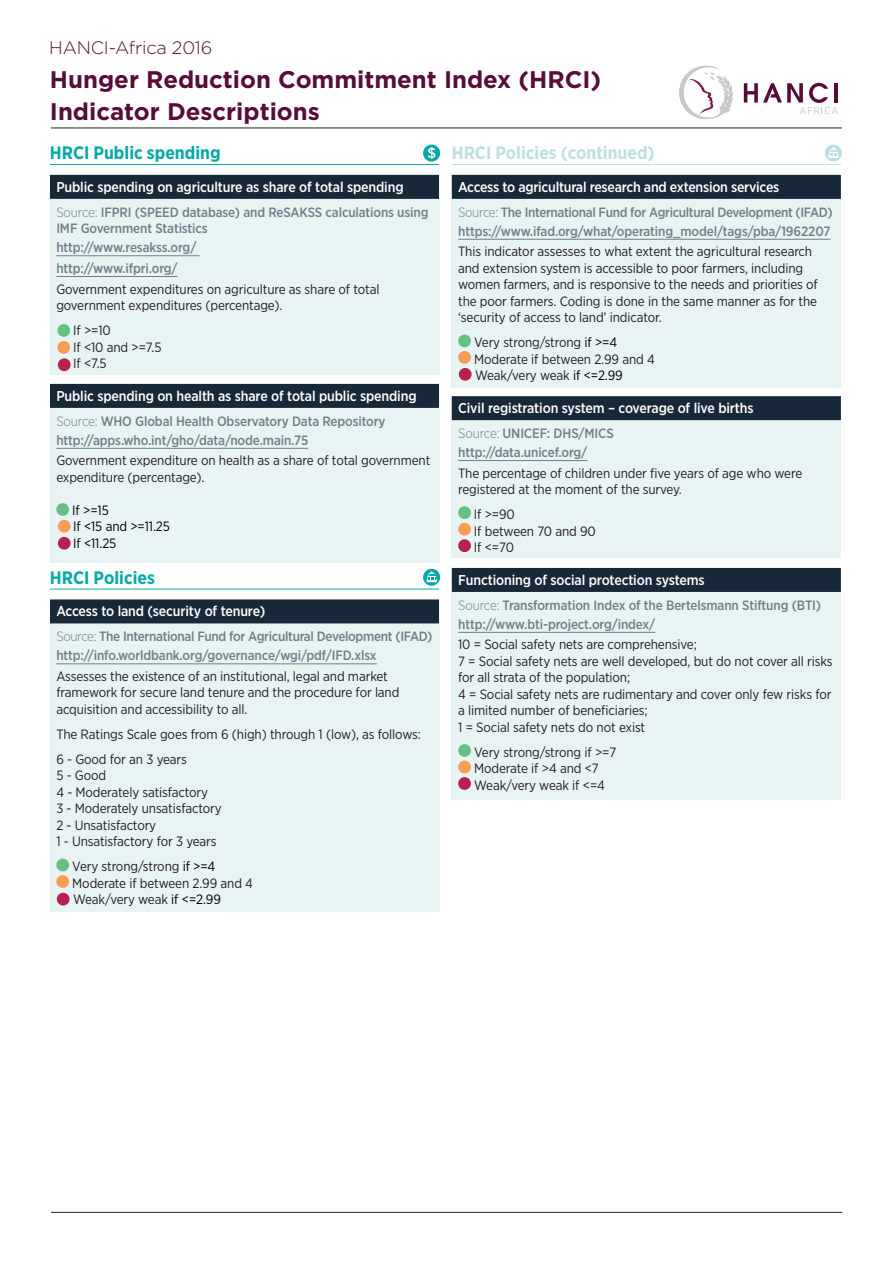
<style>
.page{position:relative;width:893px;height:1263px;background:#fff}
.page>*{position:absolute;margin:0;border:0;box-sizing:border-box;transform-origin:0 0}
.t1{font:700 24px/31.5px "Gotham";color:#570c39}
.Heading{font:700 18px "Gotham Narrow";color:#03a9a6}
.Heading-2{font:700 18px "Gotham Narrow";color:#bedfdf}
.t2{font:300 18px "Gotham";letter-spacing:-.01em;color:#570c39}
.Sub_Heading{font:500 14.25px "Gotham Narrow";letter-spacing:-.01em;color:#fff}
.Body_Copy{font:13.5px/16.5px "Gotham Narrow";letter-spacing:-.01em;color:#231f20}
.Source{font:500 13.5px/16.5px "Gotham Narrow";letter-spacing:-.01em;color:#727f8a}
.Body_Copy-2{font:13.5px/16.5px "Gotham Narrow";letter-spacing:-.01em;color:#000}
.s1{font-weight:300}
.s2{color:#000}
</style>
<div class="page">
<div style="left:452px;top:590px;width:389px;height:209px;background:#e8f3f3"></div>
<div style="left:452px;top:398px;width:389px;height:160px;background:#e8f3f3"></div>
<div style="left:452px;top:198px;width:389px;height:189px;background:#e8f3f3"></div>
<div style="left:50px;top:622px;width:389px;height:289px;background:#e8f3f3"></div>
<div style="left:50px;top:407px;width:389px;height:156px;background:#e8f3f3"></div>
<div style="left:50px;top:198px;width:389px;height:176px;background:#e8f3f3"></div>
<hr style="left:51px;top:128px;width:791px;height:1px;background:#172938">
<hr style="left:51px;top:1212px;width:791px;height:1px;background:#172938">
<hr style="left:50px;top:164px;width:389px;height:1px;background:#03a9a6">
<div style="left:50px;top:175px;width:389px;height:24px;background:#172938"></div>
<hr style="left:56px;top:255px;width:144px;height:1px;background:#727f8a">
<hr style="left:56px;top:276px;width:122px;height:1px;background:#727f8a">
<div style="left:50px;top:384px;width:389px;height:24px;background:#172938"></div>
<hr style="left:56px;top:448px;width:252px;height:1px;background:#727f8a">
<hr style="left:50px;top:589px;width:389px;height:1px;background:#03a9a6">
<div style="left:50px;top:599px;width:389px;height:24px;background:#172938"></div>
<hr style="left:56px;top:664px;width:321px;height:1px;background:#727f8a">
<div style="left:56px;top:503px;width:13px;height:13px;background:#67c082;border-radius:50%"></div>
<div style="left:56px;top:859px;width:13px;height:12px;background:#67c082;border-radius:50%"></div>
<div style="left:56px;top:875px;width:13px;height:13px;background:#f89d53;border-radius:50%"></div>
<hr style="left:452px;top:164px;width:389px;height:1px;background:#bedfdf">
<div style="left:452px;top:175px;width:389px;height:24px;background:#172938"></div>
<hr style="left:458px;top:239px;width:372px;height:1px;background:#727f8a">
<div style="left:452px;top:396px;width:389px;height:24px;background:#172938"></div>
<hr style="left:458px;top:460px;width:129px;height:1px;background:#727f8a">
<div style="left:452px;top:568px;width:389px;height:24px;background:#172938"></div>
<hr style="left:458px;top:632px;width:197px;height:1px;background:#727f8a">
<div style="left:458px;top:334px;width:13px;height:13px;background:#67c082;border-radius:50%"></div>
<div style="left:458px;top:351px;width:13px;height:13px;background:#f89d53;border-radius:50%"></div>
<div style="left:458px;top:506px;width:13px;height:13px;background:#67c082;border-radius:50%"></div>
<div style="left:458px;top:523px;width:13px;height:13px;background:#f89d53;border-radius:50%"></div>
<div style="left:458px;top:539px;width:13px;height:13px;background:#b62150;border-radius:50%"></div>
<div style="left:458px;top:744px;width:13px;height:13px;background:#67c082;border-radius:50%"></div>
<div style="left:458px;top:761px;width:13px;height:12px;background:#f89d53;border-radius:50%"></div>
<div style="left:458px;top:777px;width:13px;height:13px;background:#b62150;border-radius:50%"></div>
<svg style="left:423px;top:145px;width:17px;height:17px"></svg>
<svg style="left:825px;top:145px;width:17px;height:17px"></svg>
<svg style="left:423px;top:569px;width:17px;height:17px"></svg>
<div style="left:57px;top:341px;width:13px;height:13px;background:#f89d53;border-radius:50%"></div>
<div style="left:58px;top:358px;width:13px;height:13px;background:#b62150;border-radius:50%"></div>
<div style="left:58px;top:520px;width:13px;height:13px;background:#f89d53;border-radius:50%"></div>
<div style="left:58px;top:537px;width:13px;height:13px;background:#b62150;border-radius:50%"></div>
<div style="left:57px;top:324px;width:13px;height:13px;background:#67c082;border-radius:50%"></div>
<div style="left:57px;top:893px;width:13px;height:12px;background:#b62150;border-radius:50%"></div>
<div style="left:459px;top:368px;width:13px;height:13px;background:#b62150;border-radius:50%"></div>
<svg style="left:679px;top:66px;width:54px;height:53px"></svg>
<svg style="left:744px;top:83px;width:94px;height:31px"></svg>
<p class="t2" style="left:49px;top:38px;width:165px">HANCI-Africa 2016</p>
<p class="t1" style="left:50px;top:63px;width:553px">Hunger Reduction Commitment Index (HRCI)<br>Indicator Descriptions</p>
<p class="Heading" style="left:50px;top:141px;width:172px">HRCI Public spending</p>
<p class="Sub_Heading" style="left:56px;top:178px;width:349px">Public spending on agriculture as share of total spending</p>
<p class="Source" style="left:56px;top:204px;width:374px"><span class="s1">Source:</span> IFPRI (SPEED database) and ReSAKSS calculations using<br>IMF Government Statistics</p>
<p class="Source" style="left:56px;top:237px;width:142px;line-height:20.7px">http://www.resakss.org/ http://www.ifpri.org/</p>
<p class="Body_Copy" style="left:56px;top:280px;width:325px">Government expenditures on agriculture as share of total government expenditures (percentage).</p>
<p class="Body_Copy" style="left:73px;top:322px;width:90px">If &gt;=10<br>If &lt;10 and &gt;=7.5<br>If &lt;7.5</p>
<p class="Sub_Heading" style="left:56px;top:387px;width:362px">Public spending on health as share of total public spending</p>
<p class="Source" style="left:56px;top:413px;width:331px"><span class="s1">Source:</span> WHO Global Health Observatory Data Repository</p>
<p class="Source" style="left:56px;top:431px;width:253px">http://apps.who.int/gho/data/node.main.75</p>
<p class="Body_Copy" style="left:56px;top:452px;width:375px">Government expenditure on health as a share of total government expenditure (percentage).</p>
<p class="Body_Copy-2" style="left:72px;top:501px;width:99px">If &gt;=15<br>If &lt;15 and &gt;=11.25<br>If &lt;11.25</p>
<p class="Heading" style="left:50px;top:566px;width:107px">HRCI Policies</p>
<p class="Sub_Heading" style="left:56px;top:602px;width:210px">Access to land (security of tenure)</p>
<p class="Source" style="left:56px;top:628px;width:378px"><span class="s1">Source:</span> The International Fund for Agricultural Development (IFAD)</p>
<p class="Source" style="left:56px;top:647px;width:322px">http://info.worldbank.org/governance/wgi/pdf/IFD.xlsx</p>
<p class="Body_Copy" style="left:56px;top:668px;width:345px">Assesses the existence of an institutional, legal and market framework for secure land tenure and the procedure for land acquisition and accessibility to all.</p>
<p class="Body_Copy" style="left:56px;top:726px;width:366px">The Ratings Scale goes from 6 (high) through 1 (low), as follows:</p>
<p class="Body_Copy" style="left:56px;top:751px;width:167px">6 - Good for an 3 years<br>5 - Good<br>4 - Moderately satisfactory<br>3 - Moderately unsatisfactory<br>2 - Unsatisfactory<br>1 - Unsatisfactory for 3 years</p>
<p class="Body_Copy" style="left:72px;top:858px;width:182px">Very strong/strong <span class="s2">if &gt;=4<br></span>Moderate if between 2.99 and 4<br>Weak/very weak <span class="s2">if &lt;=2.99</span></p>
<p class="Heading-2" style="left:452px;top:141px;width:205px">HRCI Policies (continued)</p>
<p class="Sub_Heading" style="left:458px;top:178px;width:323px">Access to agricultural research and extension services</p>
<p class="Source" style="left:458px;top:204px;width:376px"><span class="s1">Source:</span> The International Fund for Agricultural Development (IFAD)</p>
<p class="Source" style="left:458px;top:222px;width:374px">https://www.ifad.org/what/operating_model/tags/pba/1962207</p>
<p class="Body_Copy" style="left:458px;top:243px;width:361px">This indicator assesses to what extent the agricultural research and extension system is accessible to poor farmers, including women farmers, and is responsive to the needs and priorities of the poor farmers. Coding is done in the same manner as for the ‘security of access to land’ indicator.</p>
<p class="Body_Copy" style="left:474px;top:334px;width:182px">Very strong/strong <span class="s2">if &gt;=4<br></span>Moderate if between 2.99 and 4<br>Weak/very weak <span class="s2">if &lt;=2.99</span></p>
<p class="Sub_Heading" style="left:458px;top:399px;width:297px">Civil registration system – coverage of live births</p>
<p class="Source" style="left:458px;top:425px;width:157px"><span class="s1">Source:</span> UNICEF: DHS/MICS</p>
<p class="Source" style="left:458px;top:444px;width:131px">http://data.unicef.org/</p>
<p class="Body_Copy" style="left:458px;top:464px;width:346px">The percentage of children under five years of age who were registered at the moment of the survey.</p>
<p class="Body_Copy" style="left:474px;top:506px;width:123px">If &gt;=90<br>If between 70 and 90<br>If &lt;=70</p>
<p class="Sub_Heading" style="left:458px;top:571px;width:248px">Functioning of social protection systems</p>
<p class="Source" style="left:458px;top:597px;width:365px"><span class="s1">Source:</span> Transformation Index of the Bertelsmann Stiftung (BTI)</p>
<p class="Source" style="left:458px;top:615px;width:199px">http://www.bti-project.org/index/</p>
<p class="Body_Copy" style="left:458px;top:636px;width:376px">10 = Social safety nets are comprehensive;<br>7 = Social safety nets are well developed, but do not cover all risks for all strata of the population;<br>4 = Social safety nets are rudimentary and cover only few risks for a limited number of beneficiaries;<br>1 = Social safety nets do not exist</p>
<p class="Body_Copy" style="left:474px;top:744px;width:144px">Very strong/strong if &gt;=7<br>Moderate if &gt;4 and &lt;7<br>Weak/very weak if &lt;=4</p>
</div>
